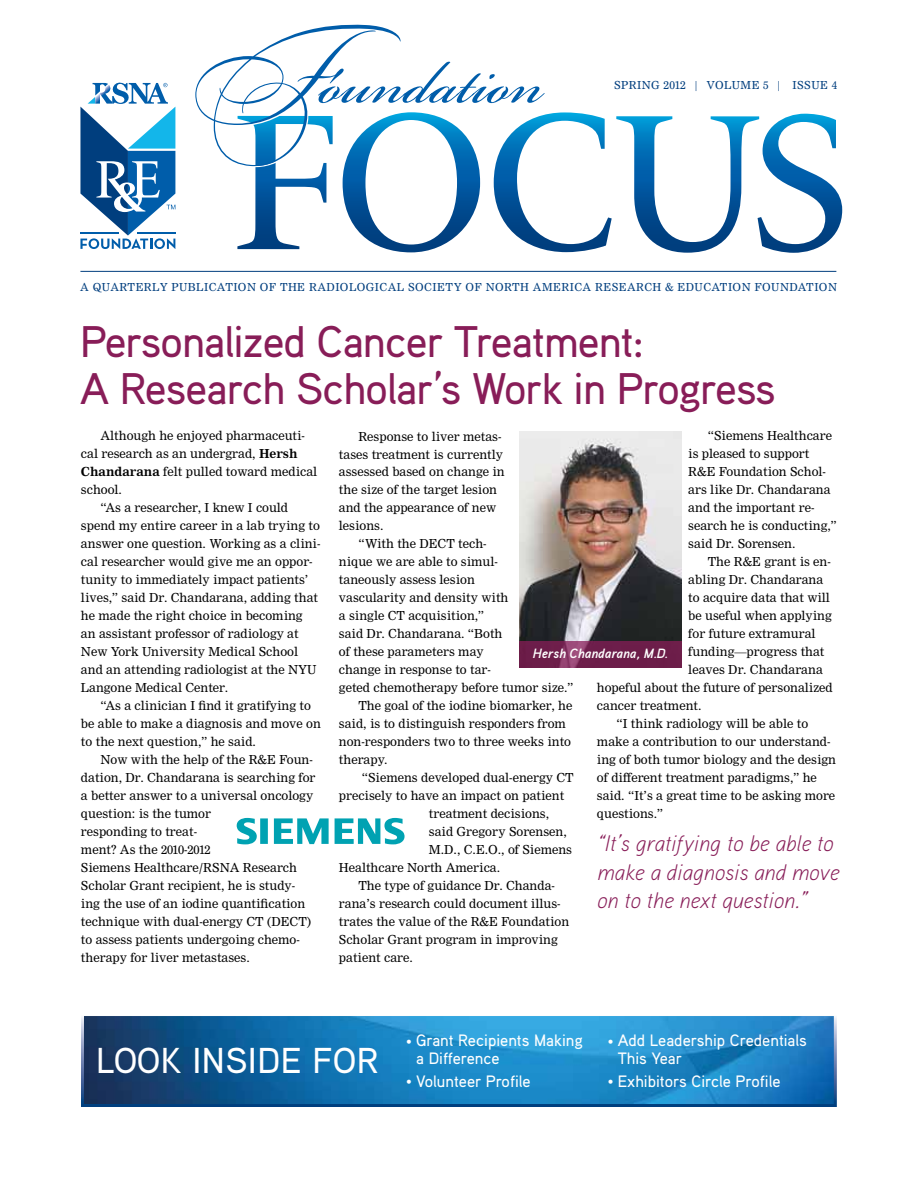
<style>
.page{position:relative;width:918px;height:1188px;background:#fff}
.page>*{position:absolute;margin:0;border:0;box-sizing:border-box;transform-origin:0 0}
.t1{font:500 44.25px/47.2px "Aaux Pro OT";letter-spacing:-.02em;color:#881d58}
.t2{font:500 36px "Aaux Pro OT";letter-spacing:.01em;color:#fff}
.t3{font:italic 300 22.5px/28.5px "Aaux Pro OT";letter-spacing:-.005em;color:#881d58}
.t4{font:500 16.5px/18px "Aaux Pro OT";color:#fff}
.t5{font:13.5px/18px "Nimrod Rgl";color:#000}
.t6{font:italic 700 13.5px "Aaux Pro OT";letter-spacing:-.005em;color:#fff}
.t7{font:12px "Nimrod Rgl";letter-spacing:.04em;color:#003e7e}
.s1{font-size:12.3px}
.s2{font-family:"Nimrod Bld"}
.s3{font-size:12.75px}
</style>
<div class="page">
<svg style="left:80px;top:82px;width:95px;height:167px"></svg>
<hr style="left:80px;top:271px;width:756px;height:1px;background:#003e7e">
<svg style="left:195px;top:25px;width:647px;height:228px"></svg>
<img style="left:85px;top:1017px;width:748px;height:86px">
<div style="left:81px;top:1013px;width:756px;height:94px;border:3px solid #fff"></div>
<img style="left:519px;top:432px;width:163px;height:209px">
<svg style="left:519px;top:641px;width:163px;height:26px;background:#71224f"></svg>
<svg style="left:237px;top:818px;width:168px;height:26px"></svg>
<p class="t7" style="left:614px;top:77px;width:224px">SPRING <span class="s1">2012</span> | VOLUME 5 | ISSUE 4</p>
<p class="t7" style="left:80px;top:279px;width:758px">A QUARTERLY PUBLICATION OF THE RADIOLOGICAL SOCIETY OF NORTH AMERICA RESEARCH &amp; EDUCATION FOUNDATION</p>
<h1 class="t1" style="left:80px;top:317px;width:697px">Personalized Cancer Treatment:<br>A Research Scholar’s Work in Progress</h1>
<p class="t5" style="left:100px;top:428px;width:206px">Although he enjoyed pharmaceuti-</p>
<p class="t5" style="left:81px;top:446px;width:218px">cal research as an undergrad, <span class="s2">Hersh</span></p>
<p class="t5" style="left:81px;top:464px;width:238px"><span class="s2">Chandarana</span> felt pulled toward medical</p>
<p class="t5" style="left:81px;top:482px;width:43px">school.</p>
<p class="t5" style="left:100px;top:500px;width:189px">“As a researcher, I knew I could</p>
<p class="t5" style="left:81px;top:518px;width:240px">spend my entire career in a lab trying to</p>
<p class="t5" style="left:81px;top:536px;width:241px">answer one question. Working as a clini-</p>
<p class="t5" style="left:81px;top:554px;width:233px">cal researcher would give me an oppor-</p>
<p class="t5" style="left:81px;top:572px;width:229px">tunity to immediately impact patients’</p>
<p class="t5" style="left:81px;top:590px;width:239px">lives,” said Dr. Chandarana, adding that</p>
<p class="t5" style="left:81px;top:608px;width:223px">he made the right choice in becoming</p>
<p class="t5" style="left:81px;top:626px;width:219px">an assistant professor of radiology at</p>
<p class="t5" style="left:81px;top:644px;width:219px">New York University Medical School</p>
<p class="t5" style="left:81px;top:662px;width:237px">and an attending radiologist at the NYU</p>
<p class="t5" style="left:81px;top:680px;width:149px">Langone Medical Center.</p>
<p class="t5" style="left:100px;top:698px;width:212px">“As a clinician I find it gratifying to</p>
<p class="t5" style="left:81px;top:716px;width:241px">be able to make a diagnosis and move on</p>
<p class="t5" style="left:81px;top:734px;width:177px">to the next question,” he said.</p>
<p class="t5" style="left:100px;top:752px;width:214px">Now with the help of the R&amp;E Foun-</p>
<p class="t5" style="left:81px;top:770px;width:236px">dation, Dr. Chandarana is searching for</p>
<p class="t5" style="left:81px;top:788px;width:234px">a better answer to a universal oncology</p>
<p class="t5" style="left:81px;top:806px;width:132px">question: is the tumor</p>
<p class="t5" style="left:81px;top:824px;width:118px">responding to treat-</p>
<p class="t5" style="left:81px;top:842px;width:131px">ment? As the 2010-2012</p>
<p class="t5" style="left:81px;top:860px;width:218px">Siemens Healthcare/RSNA Research</p>
<p class="t5" style="left:81px;top:878px;width:216px">Scholar Grant recipient, he is study-</p>
<p class="t5" style="left:81px;top:896px;width:226px">ing the use of an iodine quantification</p>
<p class="t5" style="left:81px;top:914px;width:232px">technique with dual-energy CT (DECT)</p>
<p class="t5" style="left:81px;top:932px;width:220px">to assess patients undergoing chemo-</p>
<p class="t5" style="left:81px;top:950px;width:170px">therapy for liver metastases.</p>
<p class="t5" style="left:688px;top:428px;width:150px;text-indent:20px">“Siemens Healthcare is pleased to support<br>R&amp;E Foundation Schol&shy;ars like Dr. Chandarana and the important re&shy;search he is conducting,” said Dr. Sorensen.</p>
<p class="t5" style="left:708px;top:554px;width:125px">The R&amp;E grant is en-</p>
<p class="t5" style="left:688px;top:572px;width:137px">abling Dr. Chandarana</p>
<p class="t5" style="left:688px;top:590px;width:143px">to acquire data that will</p>
<p class="t5" style="left:688px;top:608px;width:145px">be useful when applying</p>
<p class="t5" style="left:688px;top:626px;width:129px">for future extramural</p>
<p class="t5" style="left:688px;top:644px;width:138px">funding—progress that</p>
<p class="t5" style="left:688px;top:662px;width:136px">leaves Dr. Chandarana</p>
<p class="t5" style="left:597px;top:680px;width:237px">hopeful about the future of personalized</p>
<p class="t5" style="left:597px;top:698px;width:106px">cancer treatment.</p>
<p class="t5" style="left:616px;top:716px;width:193px">“I think radiology will be able to</p>
<p class="t5" style="left:597px;top:734px;width:235px">make a contribution to our understand-</p>
<p class="t5" style="left:597px;top:752px;width:241px">ing of both tumor biology and the design</p>
<p class="t5" style="left:597px;top:770px;width:221px">of different treatment paradigms,” he</p>
<p class="t5" style="left:597px;top:788px;width:240px">said. “It’s a great time to be asking more</p>
<p class="t5" style="left:597px;top:806px;width:68px">questions.”</p>
<p class="t5" style="left:339px;top:428px;width:167px;text-indent:20px">Response to liver metas&shy;tases treatment is currently assessed based on change in the size of the target lesion and the appearance of new lesions.</p>
<p class="t5" style="left:358px;top:536px;width:130px">“With the DECT tech-</p>
<p class="t5" style="left:339px;top:554px;width:161px">nique we are able to simul-</p>
<p class="t5" style="left:339px;top:572px;width:137px">taneously assess lesion</p>
<p class="t5" style="left:339px;top:590px;width:171px">vascularity and density with</p>
<p class="t5" style="left:339px;top:608px;width:147px">a single CT acquisition,”</p>
<p class="t5" style="left:339px;top:626px;width:165px">said Dr. Chandarana. “Both</p>
<p class="t5" style="left:339px;top:644px;width:146px">of these parameters may</p>
<p class="t5" style="left:339px;top:662px;width:153px">change in response to tar-</p>
<p class="t5" style="left:339px;top:680px;width:236px">geted chemotherapy before tumor size.”</p>
<p class="t5" style="left:358px;top:698px;width:216px">The goal of the iodine biomarker, he</p>
<p class="t5" style="left:339px;top:716px;width:229px">said, is to distinguish responders from</p>
<p class="t5" style="left:339px;top:734px;width:234px">non-responders two to three weeks into</p>
<p class="t5" style="left:339px;top:752px;width:50px">therapy.</p>
<p class="t5" style="left:362px;top:770px;width:213px">“Siemens developed dual-energy CT</p>
<p class="t5" style="left:339px;top:788px;width:227px">precisely to have an impact on patient</p>
<p class="t5" style="left:429px;top:806px;width:122px">treatment decisions,</p>
<p class="t5" style="left:429px;top:824px;width:139px">said Gregory Sorensen,</p>
<p class="t5" style="left:429px;top:842px;width:145px">M.D., C.E.O., of Siemens</p>
<p class="t5" style="left:339px;top:860px;width:163px">Healthcare North America.</p>
<p class="t5" style="left:358px;top:878px;width:198px">The type of guidance Dr. Chanda-</p>
<p class="t5" style="left:339px;top:896px;width:223px">rana’s research could document illus-</p>
<p class="t5" style="left:339px;top:914px;width:232px">trates the value of the R&amp;E Foundation</p>
<p class="t5" style="left:339px;top:932px;width:220px">Scholar Grant program in improving</p>
<p class="t5" style="left:339px;top:950px;width:75px">patient care.</p>
<p class="t6" style="left:533px;top:645px;width:137px">Hersh Chandarana, M.D.</p>
<h3 class="t3" style="left:597px;top:829px;width:244px">“It’s gratifying to be able to make a diagnosis and move on to the next question.”</h3>
<h2 class="t2" style="left:96px;top:1038px;width:284px">look Inside FOR</h2>
<p class="t4" style="left:416px;top:1031px;width:168px;text-indent:-10px"><span class="s3">•</span> Grant Recipients Making a Difference</p>
<p class="t4" style="left:406px;top:1072px;width:126px"><span class="s3">•</span> Volunteer Profile</p>
<p class="t4" style="left:618px;top:1031px;width:191px;text-indent:-10px"><span class="s3">•</span> Add Leadership Credentials<br>This Year</p>
<p class="t4" style="left:608px;top:1072px;width:174px"><span class="s3">•</span> Exhibitors Circle Profile</p>
</div>
